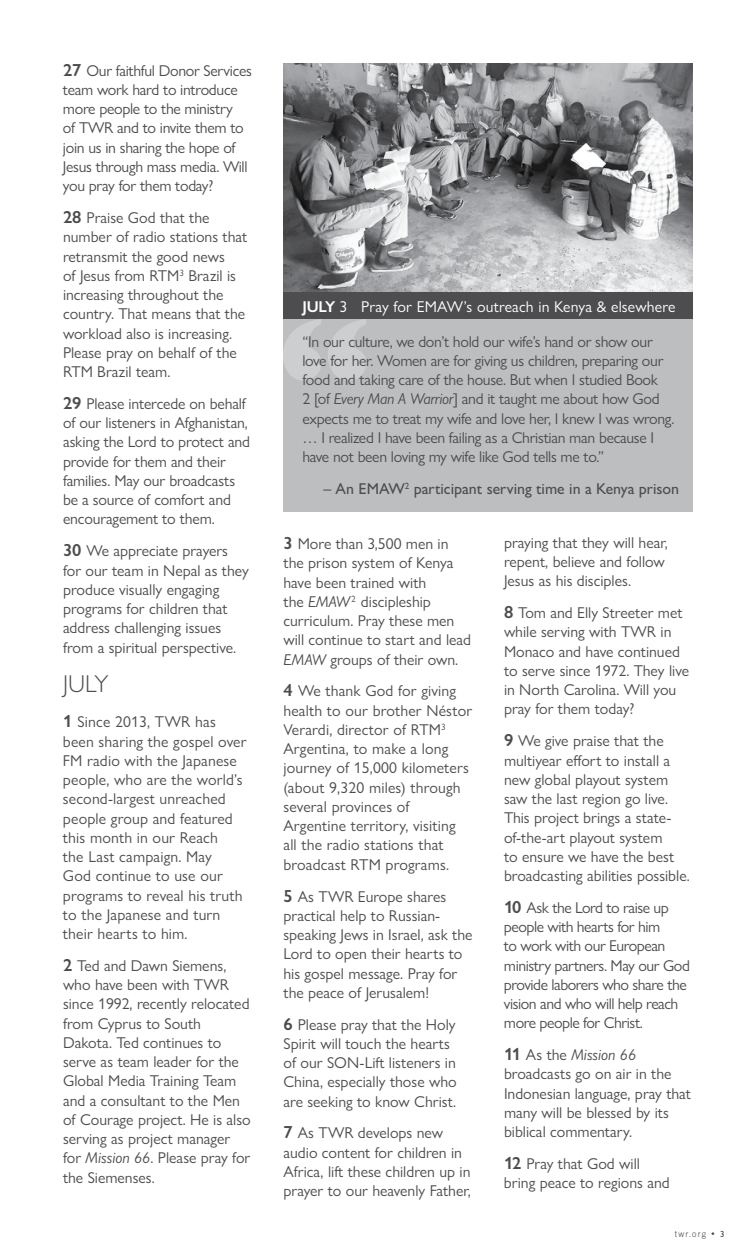
<style>
.page{position:relative;width:756px;height:1260px;background:#fff}
.page>*{position:absolute;margin:0;border:0;box-sizing:border-box;transform-origin:0 0}
.t1{font:300 24.5px "Gill Sans Nova";color:#4d4d4f}
.t2{font:15.75px/19.2px "Gill Sans Nova";color:#4d4d4f}
.t3{font:15.75px/19.2px "Gill Sans Nova";letter-spacing:-.02em;color:#4d4d4f}
.t4{font:15.75px/19.2px "Gill Sans Nova";letter-spacing:-.03em;color:#4d4d4f}
.t5{font:500 15.75px "Gill Sans Nova";color:#4d4d4f}
.t6{font:300 8.75px "Trade Gothic LT Std";letter-spacing:.125em;color:#4d4d4f}
.s1{font-weight:600;font-size:17.5px}
.s2{font-style:italic}
.s3{font-weight:600;color:#fff}
.s4{color:#fff}
.s5{font-family:"Humanist 521 BT";font-weight:400}
</style>
<div class="page">
<div style="left:284px;top:307px;width:409px;height:205px;background:#bcbec0"></div>
<svg style="left:283px;top:319px;width:83px;height:62px"></svg>
<img style="left:284px;top:63px;width:409px;height:230px">
<div style="left:284px;top:293px;width:409px;height:26px;background:#4d4d4f"></div>
<p class="t3" style="left:63px;top:61px;width:190px"><span class="s1">27</span> Our faithful Donor Services team work hard to introduce more people to the ministry<br>of TWR and to invite them to join us in sharing the hope of<br>Jesus through mass media. Will you pray for them today?</p>
<p class="t2" style="left:63px;top:208px;width:186px"><span class="s1">28</span> Praise God that the number of radio stations that retransmit the good news<br>of Jesus from RTM<sup>3</sup> Brazil is increasing throughout the country. That means that the workload also is increasing.<br>Please pray on behalf of the<br>RTM Brazil team.</p>
<p class="t2" style="left:63px;top:394px;width:189px"><span class="s1">29</span> Please intercede on behalf of our listeners in Afghanistan, asking the Lord to protect and provide for them and their families. May our broadcasts be a source of comfort and encouragement to them.</p>
<p class="t2" style="left:63px;top:541px;width:188px"><span class="s1">30</span> We appreciate prayers for our team in Nepal as they produce visually engaging programs for children that address challenging issues from a spiritual perspective.</p>
<h1 class="t1" style="left:63px;top:669px;width:47px">JULY</h1>
<p class="t2" style="left:63px;top:712px;width:185px"><span class="s1">1</span> Since 2013, TWR has been sharing the gospel over<br>FM radio with the Japanese people, who are the world’s second-largest unreached people group and featured this month in our Reach<br>the Last campaign. May<br>God continue to use our programs to reveal his truth to the Japanese and turn their hearts to him.</p>
<p class="t2" style="left:63px;top:956px;width:189px"><span class="s1">2</span> Ted and Dawn Siemens, who have been with TWR since 1992, recently relocated from Cyprus to South<br>Dakota. Ted continues to serve as team leader for the<br>Global Media Training Team and a consultant to the Men of Courage project. He is also serving as project manager for <span class="s2">Mission 66</span>. Please pray for the Siemenses.</p>
<p class="t3" style="left:302px;top:289px;width:375px;line-height:34.5px"><span class="s3">JULY</span> <span class="s4">3 Pray for EMAW’s outreach in Kenya &amp; elsewhere </span>“In our culture, we don’t hold our wife’s hand or show our</p>
<p class="t3" style="left:302px;top:351px;width:374px">love for her. Women are for giving us children, preparing our food and taking care of the house. But when I studied Book<br>2 [of <span class="s2">Every Man A Warrior</span>] and it taught me about how God expects me to treat my wife and love her, I knew I was wrong. … I realized I have been failing as a Christian man because I have not been loving my wife like God tells me to.”</p>
<p class="t5" style="left:323px;top:479px;width:357px">– An EMAW<sup>2</sup> participant serving time in a Kenya prison</p>
<p class="t2" style="left:283px;top:534px;width:189px"><span class="s1">3</span> More than 3,500 men in the prison system of Kenya have been trained with<br>the <span class="s2">EMAW</span><sup>2</sup> discipleship curriculum. Pray these men will continue to start and lead<br><span class="s2">EMAW</span> groups of their own.</p>
<p class="t2" style="left:283px;top:681px;width:190px"><span class="s1">4</span> We thank God for giving health to our brother Néstor<br>Verardi, director of RTM<sup>3<br></sup>Argentina, to make a long journey of 15,000 kilometers (about 9,320 miles) through several provinces of<br>Argentine territory, visiting all the radio stations that broadcast RTM programs.</p>
<p class="t2" style="left:284px;top:886px;width:191px"><span class="s1">5</span> As TWR Europe shares practical help to Russian&shy;speaking Jews in Israel, ask the<br>Lord to open their hearts to his gospel message. Pray for the peace of Jerusalem!</p>
<p class="t2" style="left:284px;top:1015px;width:175px"><span class="s1">6</span> Please pray that the Holy<br>Spirit will touch the hearts of our SON-Lift listeners in<br>China, especially those who are seeking to know Christ.</p>
<p class="t2" style="left:284px;top:1123px;width:189px"><span class="s1">7</span> As TWR develops new audio content for children in<br>Africa, lift these children up in prayer to our heavenly Father,</p>
<p class="t2" style="left:504px;top:533px;width:166px">praying that they will hear, repent, believe and follow<br>Jesus as his disciples.</p>
<p class="t2" style="left:504px;top:603px;width:187px"><span class="s1">8</span> Tom and Elly Streeter met while serving with TWR in<br>Monaco and have continued to serve since 1972. They live in North Carolina. Will you pray for them today?</p>
<p class="t2" style="left:504px;top:731px;width:187px"><span class="s1">9</span> We give praise that the multiyear effort to install a new global playout system saw the last region go live.<br>This project brings a state&shy;of-the-art playout system<br>to ensure we have the best broadcasting abilities possible.</p>
<p class="t4" style="left:504px;top:898px;width:187px"><span class="s1">10</span> Ask the Lord to raise up people with hearts for him<br>to work with our European ministry partners. May our God provide laborers who share the vision and who will help reach more people for Christ.</p>
<p class="t2" style="left:504px;top:1045px;width:189px"><span class="s1">11</span> As the <span class="s2">Mission 66 </span>broadcasts go on air in the<br>Indonesian language, pray that many will be blessed by its biblical commentary.</p>
<p class="t2" style="left:504px;top:1154px;width:167px"><span class="s1">12</span> Pray that God will bring peace to regions and</p>
<p class="t6" style="left:675px;top:1229px;width:51px">twr.org <span class="s5">• 3</span></p>
</div>
